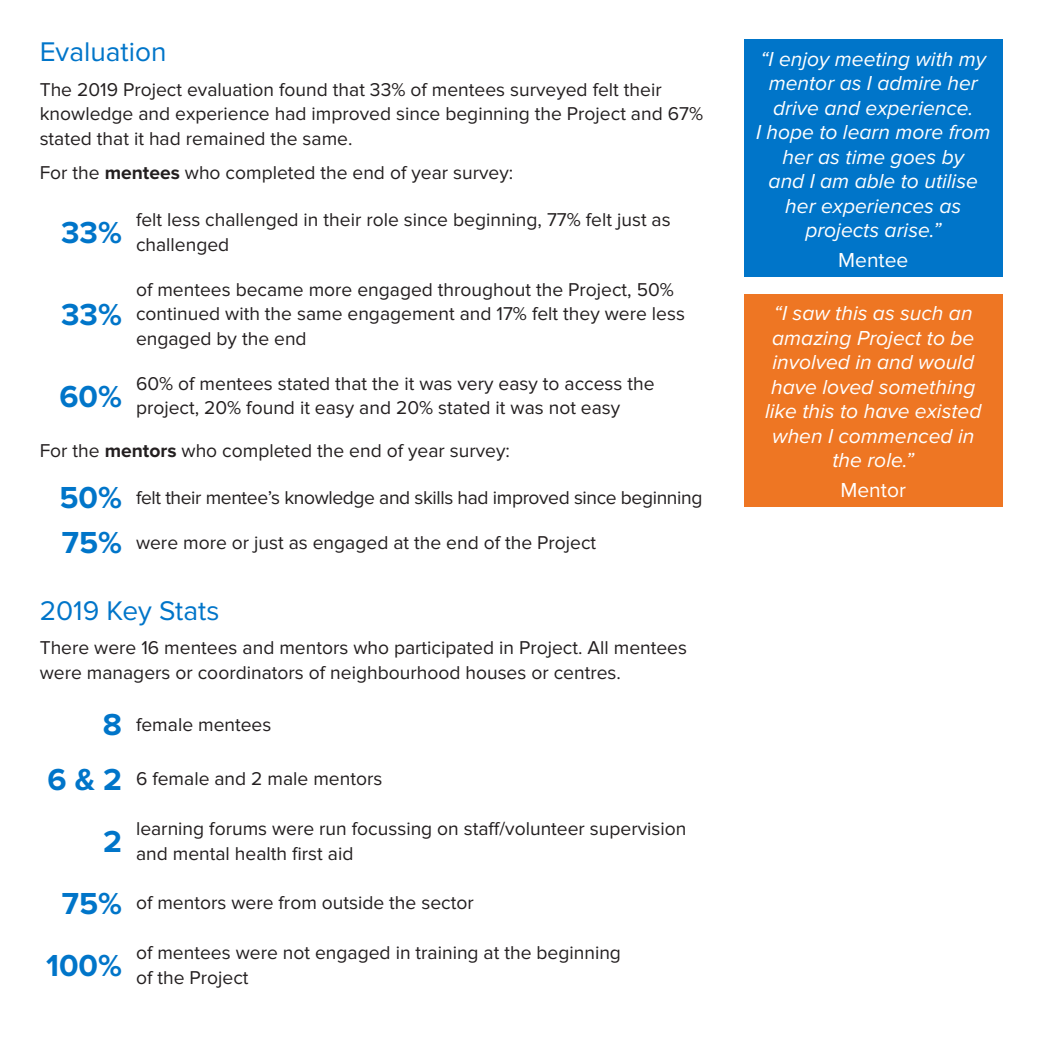
<style>
.page{position:relative;width:1042px;height:1042px;background:#fff}
.page>*{position:absolute;margin:0;border:0;box-sizing:border-box;transform-origin:0 0}
.t1{font:700 31.5px "Proxima Nova";color:#0075c9}
.t2{font:28px "Proxima Nova";color:#0075c9}
.t3{font:italic 21px/24.5px "Proxima Nova";color:#fff;text-align:center}
.t4{font:21px "Proxima Nova";color:#fff}
.t5{font:19.25px/24.5px "Proxima Nova";color:#231f20}
.t6{font:19.25px "Proxima Nova";letter-spacing:-.02em;color:#231f20}
.s1{font-weight:700}
.s2{font-weight:700;font-size:31.5px;color:#0075c9}
</style>
<div class="page">
<div style="left:744px;top:39px;width:258px;height:238px;background:#0075c9"></div>
<div style="left:744px;top:294px;width:258px;height:213px;background:#ee7623"></div>
<h2 class="t2" style="left:40px;top:36px;width:128px">Evaluation</h2>
<p class="t5" style="left:40px;top:77px;width:665px">The 2019 Project evaluation found that 33% of mentees surveyed felt their knowledge and experience had improved since beginning the Project and 67% stated that it had remained the same.</p>
<p class="t5" style="left:40px;top:161px;width:475px">For the <span class="s1">mentees</span> who completed the end of year survey:</p>
<h1 class="t1" style="left:61px;top:215px;width:62px">33%</h1>
<p class="t5" style="left:136px;top:208px;width:536px">felt less challenged in their role since beginning, 77% felt just as challenged</p>
<h1 class="t1" style="left:61px;top:296px;width:62px">33%</h1>
<p class="t5" style="left:136px;top:277px;width:550px">of mentees became more engaged throughout the Project, 50% continued with the same engagement and 17% felt they were less engaged by the end</p>
<h1 class="t1" style="left:59px;top:378px;width:64px">60%</h1>
<p class="t5" style="left:136px;top:371px;width:520px">60% of mentees stated that the it was very easy to access the project, 20% found it easy and 20% stated it was not easy</p>
<p class="t5" style="left:40px;top:438px;width:472px">For the <span class="s1">mentors</span> who completed the end of year survey:</p>
<p class="t6" style="left:59px;top:486px;width:644px"><span class="s2">50%</span> felt their mentee’s knowledge and skills had improved since beginning</p>
<p class="t5" style="left:62px;top:530px;width:536px"><span class="s2">75%</span> were more or just as engaged at the end of the Project</p>
<h2 class="t2" style="left:40px;top:594px;width:181px">2019 Key Stats</h2>
<p class="t5" style="left:40px;top:636px;width:649px">There were 16 mentees and mentors who participated in Project. All mentees were managers or coordinators of neighbourhood houses or centres.</p>
<p class="t5" style="left:103px;top:712px;width:170px"><span class="s2">8</span> female mentees</p>
<p class="t5" style="left:47px;top:767px;width:336px"><span class="s2">6 &amp; 2</span> 6 female and 2 male mentors</p>
<h1 class="t1" style="left:103px;top:823px;width:20px">2</h1>
<p class="t5" style="left:136px;top:816px;width:552px">learning forums were run focussing on staff/volunteer supervision and mental health first aid</p>
<p class="t5" style="left:62px;top:891px;width:413px"><span class="s2">75%</span> of mentors were from outside the sector</p>
<h1 class="t1" style="left:46px;top:947px;width:77px">100%</h1>
<p class="t5" style="left:136px;top:941px;width:486px">of mentees were not engaged in training at the beginning of the Project</p>
<p class="t3" style="left:756px;top:47px;width:236px">“I enjoy meeting with my mentor as I admire her drive and experience.<br>I hope to learn more from her as time goes by<br>and I am able to utilise her experiences as projects arise.”</p>
<p class="t4" style="left:838px;top:248px;width:72px">Mentee</p>
<p class="t3" style="left:765px;top:302px;width:218px">“I saw this as such an amazing Project to be involved in and would have loved something like this to have existed when I commenced in the role.”</p>
<p class="t4" style="left:840px;top:478px;width:67px">Mentor</p>
</div>
